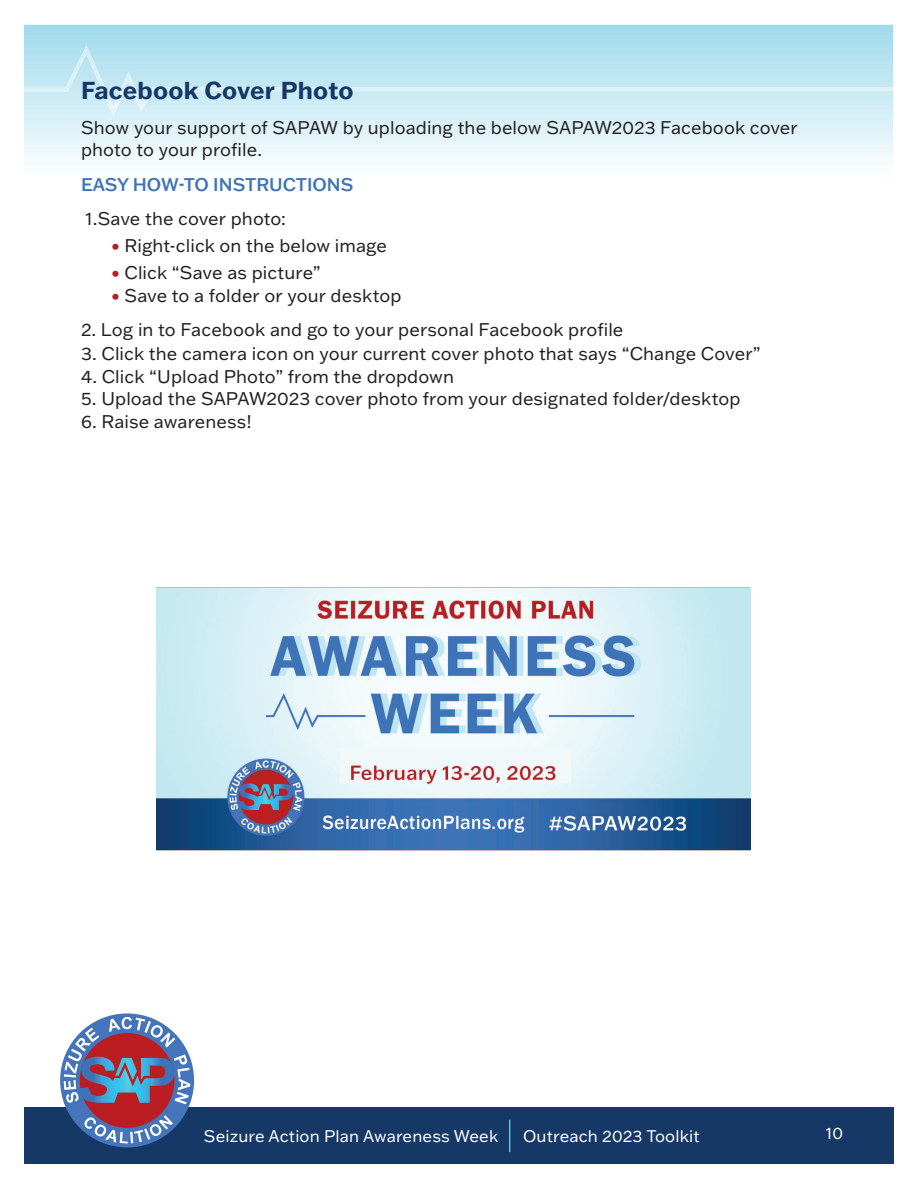
<style>
.page{position:relative;width:918px;height:1188px;background:#fff}
.page>*{position:absolute;margin:0;border:0;box-sizing:border-box;transform-origin:0 0}
.t1{font:700 24px "Franklin Gothic ATF";letter-spacing:.01em;color:#163866}
.t2{font:18px/22.5px "Franklin Gothic ATF";letter-spacing:.005em;color:#231f20}
.t3{font:500 18px "Franklin Gothic ATF";color:#3f74b9}
.t4{font:16.5px "Franklin Gothic ATF";letter-spacing:.01em;color:#fff}
.s1{color:#b71e22}
.s2{color:#b61e22}
</style>
<div class="page">
<div style="left:22px;top:1107px;width:896px;height:56px;background:#163866"></div>
<svg style="left:25px;top:26px;width:868px;height:139px"></svg>
<svg style="left:25px;top:45px;width:868px;height:71px;background:#c3e7f2"></svg>
<svg style="left:60px;top:1013px;width:134px;height:134px"></svg>
<hr style="left:509px;top:1120px;width:1px;height:32px;background:#56c9e2">
<img style="left:157px;top:589px;width:593px;height:260px">
<h1 class="t1" style="left:81px;top:82px;width:274px">Facebook Cover Photo</h1>
<p class="t2" style="left:81px;top:118px;width:718px">Show your support of SAPAW by uploading the below SAPAW2023 Facebook cover photo to your profile.</p>
<p class="t3" style="left:81px;top:178px;width:274px">EASY HOW-TO INSTRUCTIONS</p>
<p class="t2" style="left:86px;top:209px;width:202px">1.Save the cover photo:</p>
<p class="t2" style="left:111px;top:236px;width:277px"><span class="s1">•</span> Right-click on the below image</p>
<p class="t2" style="left:111px;top:263px;width:211px"><span class="s1">•</span> Click “Save as picture”</p>
<p class="t2" style="left:111px;top:286px;width:292px"><span class="s2">•</span> Save to a folder or your desktop</p>
<p class="t2" style="left:81px;top:320px;width:544px">2. Log in to Facebook and go to your personal Facebook profile</p>
<p class="t2" style="left:81px;top:344px;width:681px">3. Click the camera icon on your current cover photo that says “Change Cover”</p>
<p class="t2" style="left:81px;top:367px;width:375px">4. Click “Upload Photo” from the dropdown</p>
<p class="t2" style="left:81px;top:389px;width:661px">5. Upload the SAPAW2023 cover photo from your designated folder/desktop</p>
<p class="t2" style="left:81px;top:412px;width:172px">6. Raise awareness!</p>
<p class="t4" style="left:204px;top:1130px;width:296px">Seizure Action Plan Awareness Week</p>
<p class="t4" style="left:523px;top:1130px;width:178px">Outreach 2023 Toolkit</p>
<p class="t4" style="left:826px;top:1128px;width:19px">10</p>
</div>
